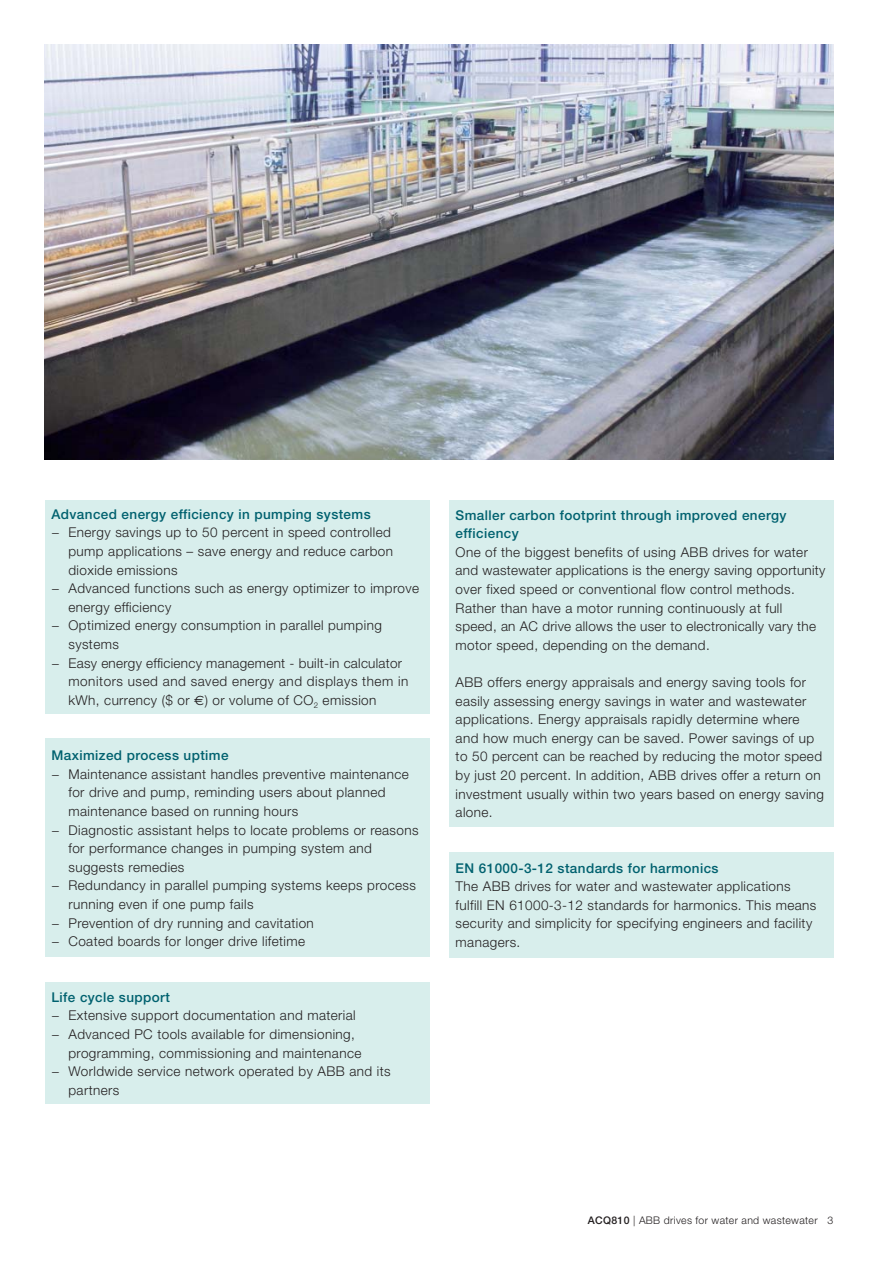
<style>
.page{position:relative;width:893px;height:1263px;background:#fff}
.page>*{position:absolute;margin:0;border:0;box-sizing:border-box;transform-origin:0 0}
.t1{font:300 13.5px/18.6px "Helvetica Neue";letter-spacing:.03em;color:#231f20}
.t2{font:500 13.5px/18.6px "Helvetica Neue";letter-spacing:.03em;color:#00616f}
.t3{font:300 10.5px "Helvetica Neue";letter-spacing:.03em;color:#231f20}
.s1{font-family:"Euro Sans";font-weight:400}
.s2{font-weight:500}
</style>
<div class="page">
<img style="left:45px;top:45px;width:789px;height:414px">
<div style="left:45px;top:500px;width:384px;height:213px;background:#d8eeec"></div>
<div style="left:45px;top:739px;width:384px;height:218px;background:#d8eeec"></div>
<div style="left:45px;top:982px;width:384px;height:122px;background:#d8eeec"></div>
<div style="left:449px;top:500px;width:384px;height:326px;background:#d8eeec"></div>
<div style="left:449px;top:852px;width:384px;height:105px;background:#d8eeec"></div>
<p class="t2" style="left:51px;top:506px;width:321px">Advanced energy efficiency in pumping systems</p>
<p class="t1" style="left:51px;top:525px;width:341px">− Energy savings up to 50 percent in speed controlled</p>
<p class="t1" style="left:68px;top:543px;width:326px">pump applications – save energy and reduce carbon</p>
<p class="t1" style="left:68px;top:562px;width:111px">dioxide emissions</p>
<p class="t1" style="left:51px;top:580px;width:369px">− Advanced functions such as energy optimizer to improve</p>
<p class="t1" style="left:68px;top:599px;width:104px">energy efficiency</p>
<p class="t1" style="left:51px;top:618px;width:332px">− Optimized energy consumption in parallel pumping</p>
<p class="t1" style="left:68px;top:636px;width:52px">systems</p>
<p class="t1" style="left:51px;top:655px;width:352px">− Easy energy efficiency management - built-in calculator</p>
<p class="t1" style="left:68px;top:673px;width:341px">monitors used and saved energy and displays them in</p>
<p class="t1" style="left:68px;top:692px;width:309px">kWh, currency ($ or <span class="s1">€</span>) or volume of CO<sub>2</sub> emission</p>
<p class="t2" style="left:51px;top:747px;width:179px">Maximized process uptime</p>
<p class="t1" style="left:51px;top:766px;width:359px">− Maintenance assistant handles preventive maintenance</p>
<p class="t1" style="left:68px;top:785px;width:318px">for drive and pump, reminding users about planned</p>
<p class="t1" style="left:68px;top:803px;width:231px">maintenance based on running hours</p>
<p class="t1" style="left:51px;top:822px;width:369px">− Diagnostic assistant helps to locate problems or reasons</p>
<p class="t1" style="left:68px;top:840px;width:305px">for performance changes in pumping system and</p>
<p class="t1" style="left:68px;top:859px;width:117px">suggests remedies</p>
<p class="t1" style="left:51px;top:878px;width:366px">− Redundancy in parallel pumping systems keeps process</p>
<p class="t1" style="left:68px;top:896px;width:187px">running even if one pump fails</p>
<p class="t1" style="left:51px;top:915px;width:264px">− Prevention of dry running and cavitation</p>
<p class="t1" style="left:51px;top:933px;width:255px">− Coated boards for longer drive lifetime</p>
<p class="t2" style="left:51px;top:989px;width:120px">Life cycle support</p>
<p class="t1" style="left:51px;top:1008px;width:306px">− Extensive support documentation and material</p>
<p class="t1" style="left:51px;top:1026px;width:305px">− Advanced PC tools available for dimensioning,</p>
<p class="t1" style="left:68px;top:1045px;width:294px">programming, commissioning and maintenance</p>
<p class="t1" style="left:51px;top:1063px;width:341px">− Worldwide service network operated by ABB and its</p>
<p class="t1" style="left:68px;top:1082px;width:52px">partners</p>
<p class="t2" style="left:456px;top:507px;width:332px">Smaller carbon footprint through improved energy efficiency</p>
<p class="t1" style="left:456px;top:544px;width:371px">One of the biggest benefits of using ABB drives for water and wastewater applications is the energy saving opportunity over fixed speed or conventional flow control methods.<br>Rather than have a motor running continuously at full speed, an AC drive allows the user to electronically vary the motor speed, depending on the demand.</p>
<p class="t1" style="left:456px;top:674px;width:370px">ABB offers energy appraisals and energy saving tools for easily assessing energy savings in water and wastewater applications. Energy appraisals rapidly determine where and how much energy can be saved. Power savings of up to 50 percent can be reached by reducing the motor speed by just 20 percent. In addition, ABB drives offer a return on investment usually within two years based on energy saving alone.</p>
<p class="t2" style="left:456px;top:860px;width:264px">EN 61000-3-12 standards for harmonics</p>
<p class="t1" style="left:456px;top:878px;width:362px">The ABB drives for water and wastewater applications fulfill EN 61000-3-12 standards for harmonics. This means security and simplicity for specifying engineers and facility managers.</p>
<p class="t3" style="left:588px;top:1217px;width:247px"><span class="s2">ACQ810</span> | ABB drives for water and wastewater 3</p>
</div>
